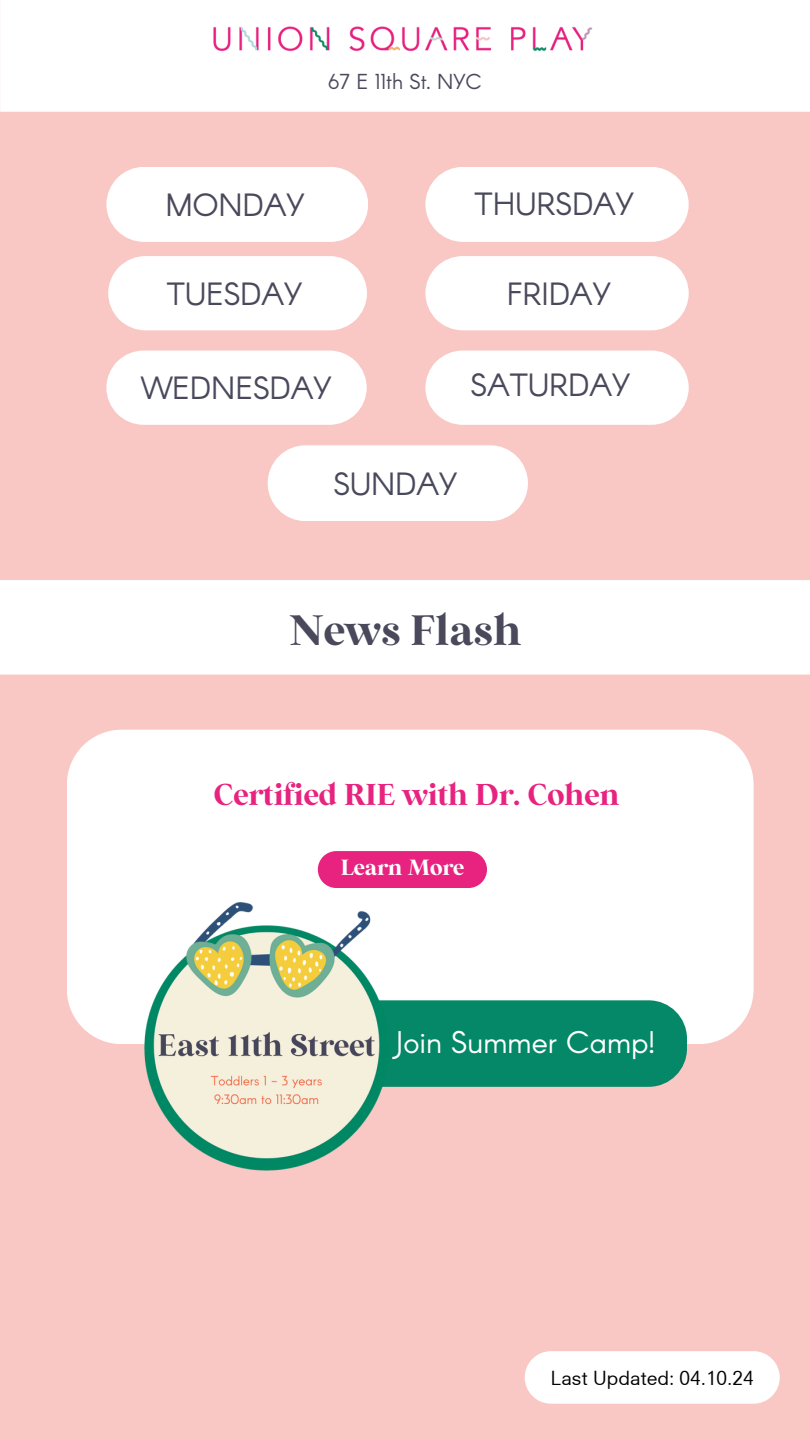
<style>
.page{position:relative;width:810px;height:1440px;background:#f9c8c4}
.page>*{position:absolute;margin:0;border:0;box-sizing:border-box;transform-origin:0 0}
.t1{font:42.5px "Wild Mango";color:#49495b}
.t2{font:31.5px "Arcon";color:#49495b}
.t3{font:30.7px "Arcon";color:#fff}
.t4{font:30.2px "Wild Mango";color:#e7237f}
.t5{font:22px "Wild Mango";color:#fff}
.t6{font:21.2px "Arcon";color:#49495b}
.t7{font:19px "Neuzeit S";color:#000}
</style>
<div class="page">
<div style="left:0;top:0;width:810px;height:112px;background:#fff"></div>
<img style="left:213px;top:26px;width:380px;height:26px">
<div style="left:106px;top:167px;width:262px;height:75px;background:#fff"></div>
<div style="left:106px;top:351px;width:261px;height:74px;background:#fff"></div>
<div style="left:108px;top:256px;width:259px;height:74px;background:#fff"></div>
<div style="left:0;top:580px;width:810px;height:95px;background:#fff"></div>
<div style="left:268px;top:445px;width:260px;height:76px;background:#fff"></div>
<div style="left:425px;top:167px;width:264px;height:75px;background:#fff"></div>
<div style="left:425px;top:256px;width:264px;height:74px;background:#fff"></div>
<div style="left:425px;top:351px;width:264px;height:74px;background:#fff"></div>
<div style="left:525px;top:1351px;width:255px;height:53px;background:#fff"></div>
<div style="left:67px;top:730px;width:687px;height:314px;background:#fff"></div>
<svg style="left:318px;top:851px;width:169px;height:37px;background:#e82d85"></svg>
<div style="left:309px;top:1000px;width:378px;height:87px;background:#048867;border-radius:38px"></div>
<img style="left:113px;top:888px;width:314px;height:283px">
<h2 class="t6" style="left:328px;top:68px;width:155px">67 E 11th St. NYC</h2>
<p class="t2" style="left:165px;top:185px;width:141px">MONDAY</p>
<h2 class="t2" style="left:475px;top:183px;width:161px">THURSDAY</h2>
<p class="t2" style="left:167px;top:273px;width:137px">TUESDAY</p>
<h2 class="t2" style="left:507px;top:273px;width:106px">FRIDAY</h2>
<p class="t2" style="left:141px;top:368px;width:192px">WEDNESDAY</p>
<p class="t2" style="left:471px;top:364px;width:161px">SATURDAY</p>
<h2 class="t2" style="left:334px;top:463px;width:125px">SUNDAY</h2>
<h4 class="t1" style="left:289px;top:612px;width:234px">News Flash</h4>
<p class="t4" style="left:213px;top:782px;width:408px">Certified RIE with Dr. Cohen</p>
<h2 class="t5" style="left:341px;top:858px;width:125px">Learn More</h2>
<p class="t3" style="left:393px;top:1022px;width:264px">Join Summer Camp!</p>
<p class="t7" style="left:551px;top:1371px;width:204px">Last Updated: 04.10.24</p>
</div>
